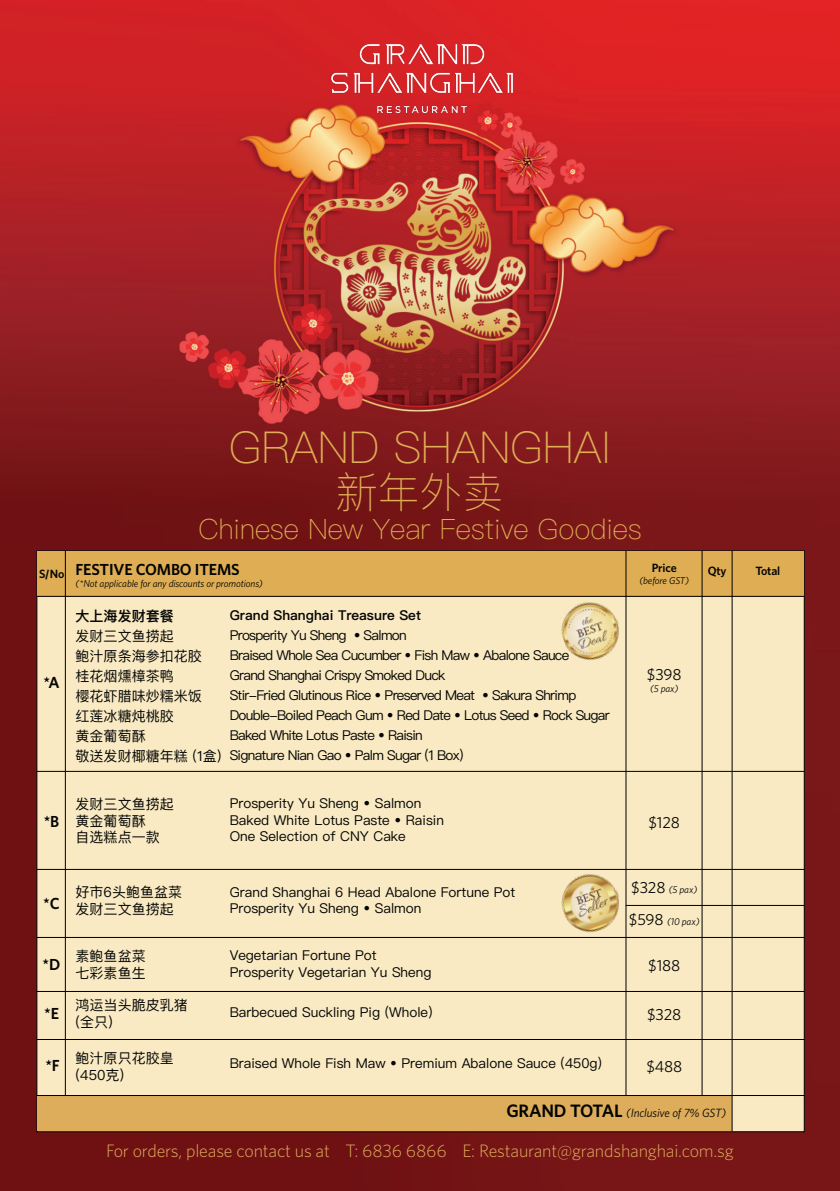
<style>
.page{position:relative;width:840px;height:1191px;background:#fff}
.page>*{position:absolute;margin:0;border:0;box-sizing:border-box;transform-origin:0 0}
.t1{font:100 44px "Ping Fang SC";color:#dead54}
.t2{font:100 42px "Ping Fang SC";color:#dead54}
.t3{font:100 28px "Ping Fang SC";color:#dead54}
.t4{font:300 18px "Whitney HTF";letter-spacing:-.01em;color:#ddac5a}
.t5{font:600 16px "Whitney HTF";letter-spacing:-.01em;color:#040503}
.t6{font:16px "Whitney HTF";letter-spacing:-.01em;color:#040503}
.t7{font:14px/16.8px "Ping Fang SC";color:#040503}
.t8{font:600 14px "Ping Fang SC";color:#040503}
.t9{font:13.6px "Ping Fang SC";letter-spacing:-.05em;color:#040503}
.t10{font:13.6px "Ping Fang SC";color:#040503}
.t11{font:600 13.6px "Ping Fang SC";color:#040503}
.t12{font:italic 12px "Whitney HTF";letter-spacing:-.01em;color:#040503}
.t13{font:600 12px "Whitney HTF";letter-spacing:-.01em;color:#040503}
.t14{font:italic 10px "Whitney HTF";letter-spacing:-.01em;color:#040503}
.s1{font-style:italic}
.s2{font-style:normal;font-size:16px}
.s3{font-weight:600;font-style:normal;font-size:18px}
</style>
<div class="page">
<img style="left:0;top:0;width:839px;height:1191px">
<div style="left:37px;top:550px;width:767px;height:582px;background:#f9eac4;border:1px solid #000"></div>
<div style="left:37px;top:1095px;width:694px;height:36px;background:#dead5b"></div>
<div style="left:37px;top:551px;width:766px;height:45px;background:#dfae54"></div>
<hr style="left:37px;top:596px;width:767px;height:1px;background:#000">
<hr style="left:625px;top:551px;width:1px;height:544px;background:#000">
<hr style="left:701px;top:551px;width:1px;height:544px;background:#000">
<hr style="left:65px;top:551px;width:1px;height:544px;background:#000">
<hr style="left:731px;top:551px;width:1px;height:580px;background:#000">
<hr style="left:625px;top:905px;width:178px;height:1px;background:#000">
<hr style="left:37px;top:869px;width:766px;height:1px;background:#000">
<hr style="left:37px;top:937px;width:766px;height:1px;background:#000">
<hr style="left:37px;top:1039px;width:766px;height:1px;background:#000">
<hr style="left:37px;top:771px;width:766px;height:1px;background:#000">
<hr style="left:37px;top:991px;width:766px;height:1px;background:#000">
<hr style="left:37px;top:1095px;width:766px;height:1px;background:#000">
<img style="left:318px;top:21px;width:207px;height:115px">
<img style="left:554px;top:596px;width:72px;height:70px">
<img style="left:554px;top:868px;width:72px;height:69px">
<p class="t13" style="left:39px;top:566px;width:27px">S<span class="s1">/</span>No</p>
<p class="t5" style="left:43px;top:673px;width:18px">*A</p>
<p class="t1" style="left:229px;top:420px;width:383px">GRAND SHANGHAI</p>
<p class="t2" style="left:336px;top:466px;width:169px">新年外卖</p>
<p class="t3" style="left:198px;top:512px;width:444px">Chinese New Year Festive Goodies</p>
<p class="t5" style="left:76px;top:559px;width:165px">FESTIVE COMBO ITEMS</p>
<p class="t14" style="left:76px;top:577px;width:189px">(*Not applicable for any discounts or promotions)</p>
<p class="t8" style="left:76px;top:607px;width:99px">大上海发财套餐</p>
<p class="t7" style="left:76px;top:627px;width:99px">发财三文鱼捞起</p>
<p class="t7" style="left:76px;top:647px;width:127px">鲍汁原条海参扣花胶</p>
<p class="t7" style="left:76px;top:667px;width:99px">桂花烟燻樟茶鸭</p>
<p class="t7" style="left:76px;top:687px;width:127px">樱花虾腊味炒糯米饭</p>
<p class="t7" style="left:76px;top:707px;width:99px">红莲冰糖炖桃胶</p>
<p class="t7" style="left:76px;top:727px;width:71px">黄金葡萄酥</p>
<p class="t7" style="left:76px;top:747px;width:147px">敬送发财椰糖年糕 (1盒)</p>
<p class="t11" style="left:229px;top:607px;width:193px">Grand Shanghai Treasure Set</p>
<p class="t9" style="left:229px;top:627px;width:179px">Prosperity Yu Sheng • Salmon</p>
<p class="t9" style="left:229px;top:647px;width:341px">Braised Whole Sea Cucumber • Fish Maw • Abalone Sauce</p>
<p class="t9" style="left:229px;top:667px;width:217px">Grand Shanghai Crispy Smoked Duck</p>
<p class="t9" style="left:229px;top:687px;width:348px">Stir-Fried Glutinous Rice • Preserved Meat • Sakura Shrimp</p>
<p class="t9" style="left:229px;top:707px;width:381px">Double-Boiled Peach Gum • Red Date • Lotus Seed • Rock Sugar</p>
<p class="t9" style="left:229px;top:727px;width:195px">Baked White Lotus Paste • Raisin</p>
<p class="t9" style="left:229px;top:747px;width:235px">Signature Nian Gao • Palm Sugar (1 Box)</p>
<p class="t13" style="left:651px;top:560px;width:26px">Price</p>
<p class="t14" style="left:639px;top:574px;width:51px">(before GST)</p>
<p class="t6" style="left:646px;top:665px;width:36px">$398</p>
<p class="t14" style="left:649px;top:683px;width:30px">(5 pax)</p>
<p class="t5" style="left:44px;top:812px;width:17px">*B</p>
<p class="t7" style="left:76px;top:795px;width:99px">发财三文鱼捞起</p>
<p class="t7" style="left:76px;top:812px;width:71px">黄金葡萄酥</p>
<p class="t7" style="left:76px;top:828px;width:85px">自选糕点一款</p>
<p class="t10" style="left:229px;top:795px;width:193px">Prosperity Yu Sheng • Salmon</p>
<p class="t10" style="left:229px;top:811px;width:216px">Baked White Lotus Paste • Raisin</p>
<p class="t10" style="left:229px;top:828px;width:177px">One Selection of CNY Cake</p>
<p class="t6" style="left:648px;top:813px;width:33px">$128</p>
<p class="t13" style="left:707px;top:564px;width:20px">Qty</p>
<p class="t13" style="left:755px;top:564px;width:26px">Total</p>
<p class="t5" style="left:43px;top:893px;width:18px">*C</p>
<p class="t5" style="left:43px;top:955px;width:19px">*D</p>
<p class="t7" style="left:76px;top:883px;width:108px">好市6头鲍鱼盆菜</p>
<p class="t7" style="left:76px;top:900px;width:99px">发财三文鱼捞起</p>
<p class="t10" style="left:229px;top:884px;width:287px">Grand Shanghai 6 Head Abalone Fortune Pot</p>
<p class="t10" style="left:229px;top:900px;width:193px">Prosperity Yu Sheng • Salmon</p>
<p class="t14" style="left:631px;top:883px;width:67px"><span class="s2">$328</span> (5 pax)</p>
<p class="t14" style="left:628px;top:915px;width:72px"><span class="s2">$598</span> (10 pax)</p>
<p class="t7" style="left:76px;top:947px;width:71px">素鲍鱼盆菜</p>
<p class="t7" style="left:76px;top:964px;width:71px">七彩素鱼生</p>
<p class="t6" style="left:648px;top:955px;width:34px">$188</p>
<p class="t10" style="left:229px;top:947px;width:148px">Vegetarian Fortune Pot</p>
<p class="t10" style="left:229px;top:963px;width:203px">Prosperity Vegetarian Yu Sheng</p>
<p class="t7" style="left:76px;top:996px;width:113px">鸿运当头脆皮乳猪(全只)</p>
<p class="t5" style="left:44px;top:1003px;width:16px">*E</p>
<p class="t10" style="left:229px;top:1004px;width:204px">Barbecued Suckling Pig (Whole)</p>
<p class="t7" style="left:76px;top:1049px;width:99px">鲍汁原只花胶皇</p>
<p class="t7" style="left:76px;top:1066px;width:50px">(450克)</p>
<p class="t6" style="left:646px;top:1004px;width:36px">$328</p>
<p class="t5" style="left:45px;top:1056px;width:16px">*F</p>
<p class="t10" style="left:229px;top:1055px;width:374px">Braised Whole Fish Maw • Premium Abalone Sauce (450g)</p>
<p class="t6" style="left:646px;top:1056px;width:37px">$488</p>
<p class="t12" style="left:506px;top:1105px;width:221px"><span class="s3">GRAND TOTAL</span> (Inclusive of 7% GST)</p>
<p class="t4" style="left:106px;top:1140px;width:629px">For orders, please contact us at T: 6836 6866 E: Restaurant@grandshanghai.com.sg</p>
</div>
